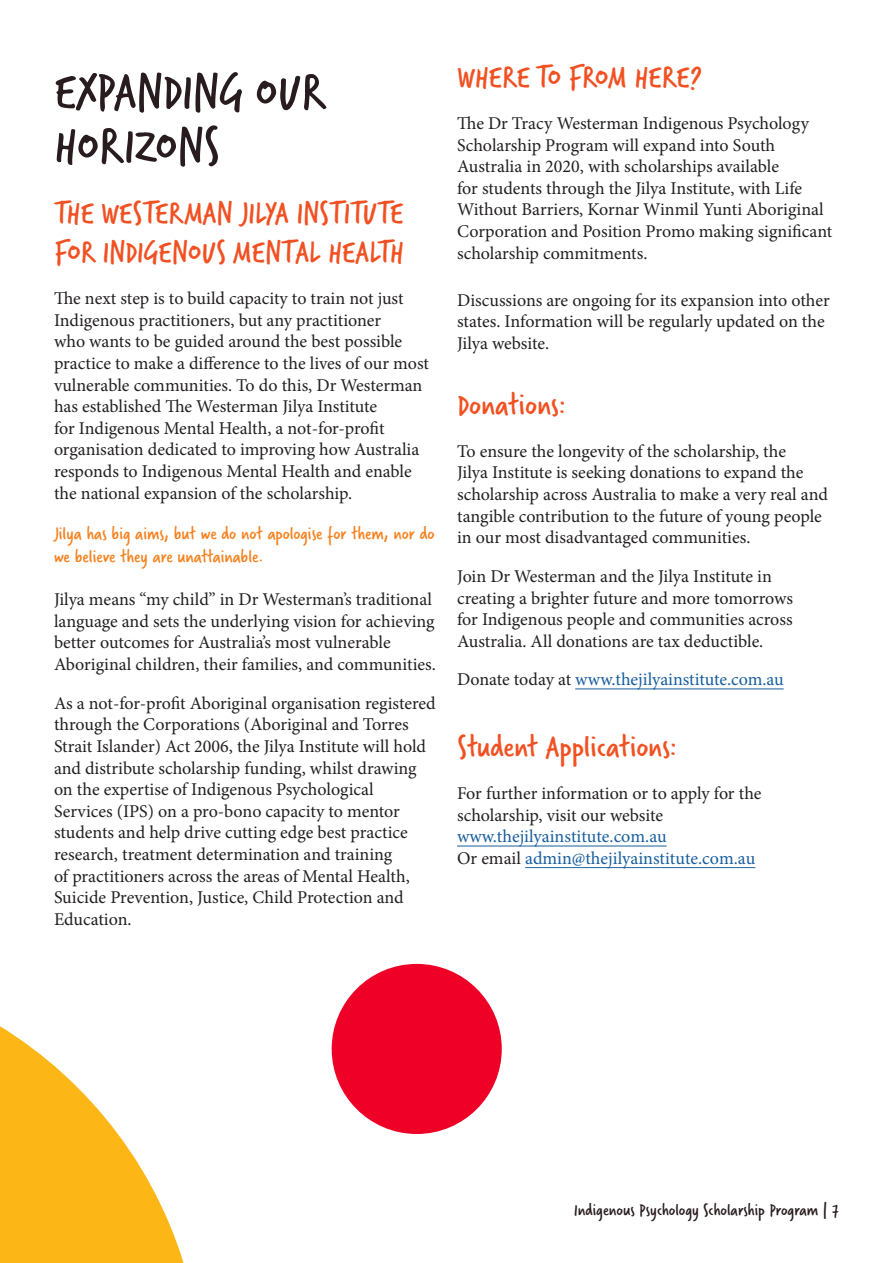
<style>
.page{position:relative;width:893px;height:1263px;background:#fff}
.page>*{position:absolute;margin:0;border:0;box-sizing:border-box;transform-origin:0 0}
.t1{font:54px/54px "Verveine W01";color:#281c1e}
.t2{font:33px/39.6px "Verveine W01";color:#f15122}
.t3{font:19.5px/23.4px "Verveine W01";color:#f58220}
.t4{font:18px/21.6px "Minion Pro";color:#231f20}
.t5{font:18px "Minion Pro";letter-spacing:-.005em;color:#175d9e}
.t6{font:18px "Verveine W01";color:#281c1e}
.s1{color:#231f20}
.s2{color:#175d9e}
</style>
<div class="page">
<div style="left:332px;top:964px;width:170px;height:170px;background:#ef0027;border-radius:50%"></div>
<svg style="left:0;top:1026px;width:184px;height:237px;fill:#fcb615"></svg>
<hr style="left:575px;top:688px;width:209px;height:1px;background:#175d9e">
<hr style="left:457px;top:845px;width:210px;height:1px;background:#175d9e">
<hr style="left:525px;top:867px;width:230px;height:1px;background:#175d9e">
<p class="t1" style="left:54px;top:64px;width:274px">EXPANDING OUR<br>HORIZONS</p>
<p class="t2" style="left:54px;top:192px;width:351px">THE WESTERMAN JILYA INSTITUTE<br>FOR INDIGENOUS MENTAL HEALTH</p>
<p class="t4" style="left:54px;top:288px;width:377px">The next step is to build capacity to train not just Indigenous practitioners, but any practitioner<br>who wants to be guided around the best possible practice to make a difference to the lives of our most vulnerable communities. To do this, Dr Westerman has established The Westerman Jilya Institute<br>for Indigenous Mental Health, a not-for-profit organisation dedicated to improving how Australia responds to Indigenous Mental Health and enable the national expansion of the scholarship.</p>
<p class="t3" style="left:54px;top:522px;width:382px">Jilya has big aims, but we do not apologise for them, nor do we believe they are unattainable.</p>
<p class="t4" style="left:54px;top:589px;width:383px">Jilya means “my child” in Dr Westerman’s traditional language and sets the underlying vision for achieving better outcomes for Australia’s most vulnerable Aboriginal children, their families, and communities.</p>
<p class="t4" style="left:54px;top:692px;width:383px">As a not-for-profit Aboriginal organisation registered through the Corporations (Aboriginal and Torres Strait Islander) Act 2006, the Jilya Institute will hold and distribute scholarship funding, whilst drawing on the expertise of Indigenous Psychological Services (IPS) on a pro-bono capacity to mentor students and help drive cutting edge best practice research, treatment determination and training<br>of practitioners across the areas of Mental Health, Suicide Prevention, Justice, Child Protection and Education.</p>
<p class="t2" style="left:457px;top:57px;width:246px">WHERE TO FROM HERE?</p>
<p class="t4" style="left:457px;top:112px;width:377px">The Dr Tracy Westerman Indigenous Psychology Scholarship Program will expand into South Australia in 2020, with scholarships available<br>for students through the Jilya Institute, with Life Without Barriers, Kornar Winmil Yunti Aboriginal Corporation and Position Promo making significant scholarship commitments.</p>
<p class="t4" style="left:457px;top:289px;width:374px">Discussions are ongoing for its expansion into other states. Information will be regularly updated on the<br>Jilya website.</p>
<p class="t2" style="left:457px;top:385px;width:110px">Donations:</p>
<p class="t4" style="left:457px;top:440px;width:372px">To ensure the longevity of the scholarship, the<br>Jilya Institute is seeking donations to expand the scholarship across Australia to make a very real and tangible contribution to the future of young people in our most disadvantaged communities.</p>
<p class="t4" style="left:457px;top:565px;width:337px">Join Dr Westerman and the Jilya Institute in creating a brighter future and more tomorrows for Indigenous people and communities across Australia. All donations are tax deductible.</p>
<p class="t5" style="left:457px;top:667px;width:328px"><span class="s1">Donate today at</span> www.thejilyainstitute.com.au</p>
<p class="t2" style="left:457px;top:727px;width:221px">Student Applications:</p>
<p class="t4" style="left:457px;top:783px;width:306px">For further information or to apply for the scholarship, visit our website <span class="s2">www.thejilyainstitute.com.au<br></span>Or email <span class="s2">admin@thejilyainstitute.com.au</span></p>
<p class="t6" style="left:574px;top:1197px;width:266px">Indigenous Psychology Scholarship Program | 7</p>
</div>
